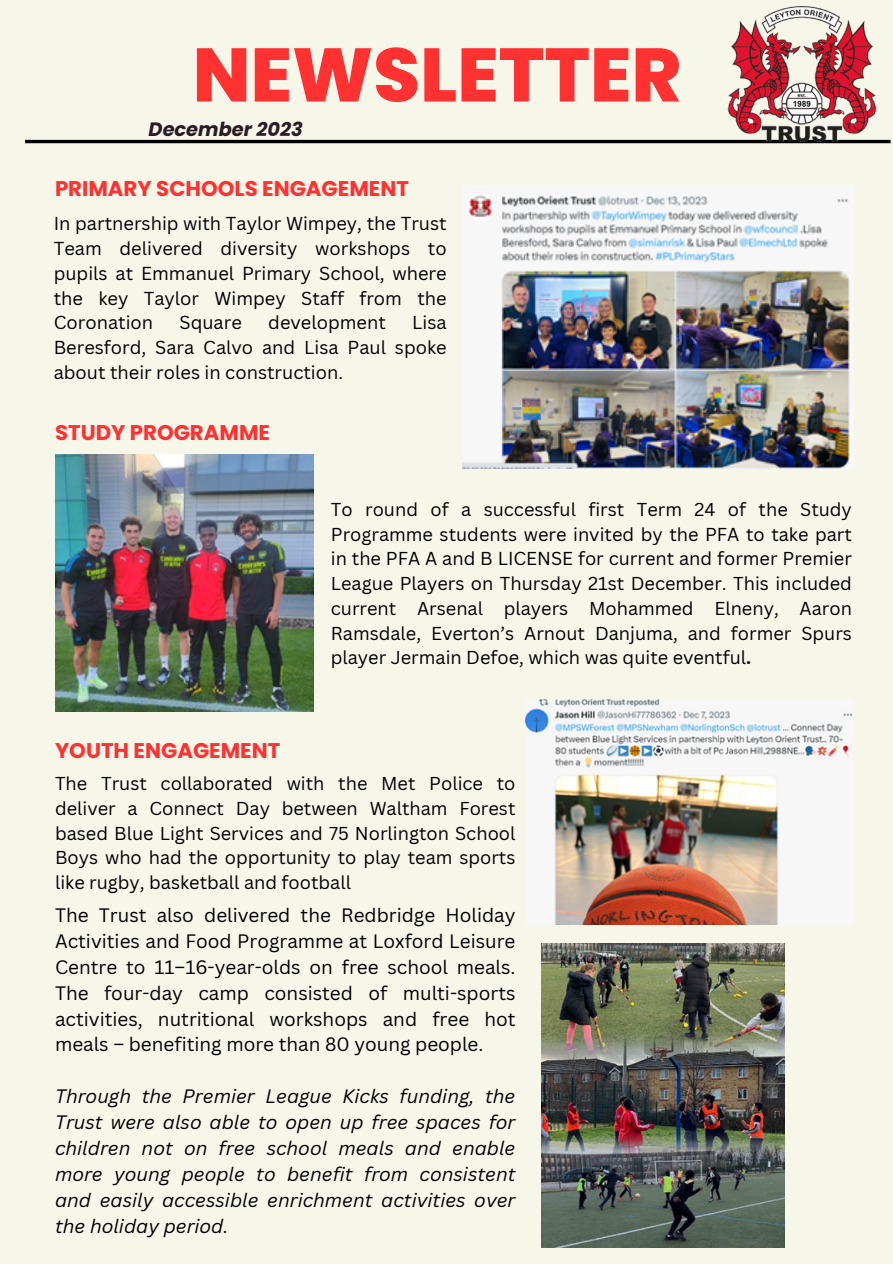
<style>
.page{position:relative;width:893px;height:1264px;background:#fff}
.page>*{position:absolute;margin:0;border:0;box-sizing:border-box;transform-origin:0 0}
.t1{font:800 75.6px "Poppins";color:#ff3131}
.t2{font:700 21.3px "Poppins";color:#ff3131}
.t3{font:italic 700 19.35px "Poppins";color:#291b25}
.t4{font:18.9px/25.8px "Canva Sans";color:#000;text-align:justify}
.t5{font:italic 18.9px/25.8px "Canva Sans";color:#000;text-align:justify}
.t6{font:18.3px/24.8px "Canva Sans";color:#000;text-align:justify}
.t7{font:18.15px/24.8px "Canva Sans";color:#000;text-align:justify}
.s1{font-weight:700}
</style>
<div class="page">
<div style="left:0;top:0;width:892px;height:1263px;background:#f6f6e9"></div>
<hr style="left:25px;top:140px;width:865px;height:3px;background:#000">
<img style="left:727px;top:6px;width:149px;height:135px">
<img style="left:462px;top:186px;width:391px;height:282px">
<img style="left:55px;top:455px;width:259px;height:256px">
<img style="left:526px;top:699px;width:326px;height:225px">
<img style="left:541px;top:943px;width:243px;height:304px">
<p class="t1" style="left:193px;top:22px;width:490px">NEWSLETTER</p>
<p class="t3" style="left:149px;top:115px;width:156px">December 2023</p>
<p class="t2" style="left:55px;top:174px;width:355px">PRIMARY SCHOOLS ENGAGEMENT</p>
<p class="t6" style="left:54px;top:211px;width:394px">In partnership with Taylor Wimpey, the Trust Team delivered diversity workshops to pupils at Emmanuel Primary School, where the key Taylor Wimpey Staff from the Coronation</p>
<p class="t6" style="left:54px;top:310px;width:394px;text-indent:358px">Lisa Beresford, Sara Calvo and Lisa Paul spoke about their roles in construction.</p>
<p class="t6" style="left:179px;top:310px;width:64px">Square</p>
<p class="t6" style="left:268px;top:310px;width:119px">development</p>
<p class="t2" style="left:55px;top:417px;width:216px">STUDY PROGRAMME</p>
<p class="t2" style="left:55px;top:735px;width:227px">YOUTH ENGAGEMENT</p>
<p class="t7" style="left:331px;top:496px;width:522px">To round of a successful first Term 24 of the Study Programme students were invited by the PFA to take part in the PFA A and B LICENSE for current and former Premier League Players on Thursday 21st December. This included current Arsenal players Mohammed Elneny, Aaron Ramsdale, Everton’s Arnout Danjuma, and former Spurs player Jermain Defoe, which was quite eventful<span class="s1">.</span></p>
<p class="t7" style="left:55px;top:770px;width:462px">The Trust collaborated with the Met Police to deliver a Connect Day between Waltham Forest based Blue Light Services and 75 Norlington School Boys who had the opportunity to play team sports like rugby, basketball and football</p>
<p class="t4" style="left:55px;top:901px;width:462px">The Trust also delivered the Redbridge Holiday Activities and Food Programme at Loxford Leisure Centre to 11–16-year-olds on free school meals.<br>The four-day camp consisted of multi-sports activities, nutritional workshops and free hot meals – benefiting more than 80 young people.</p>
<p class="t5" style="left:55px;top:1082px;width:462px">Through the Premier League Kicks funding, the Trust were also able to open up free spaces for children not on free school meals and enable more young people to benefit from consistent and easily accessible enrichment activities over the holiday period.</p>
</div>
